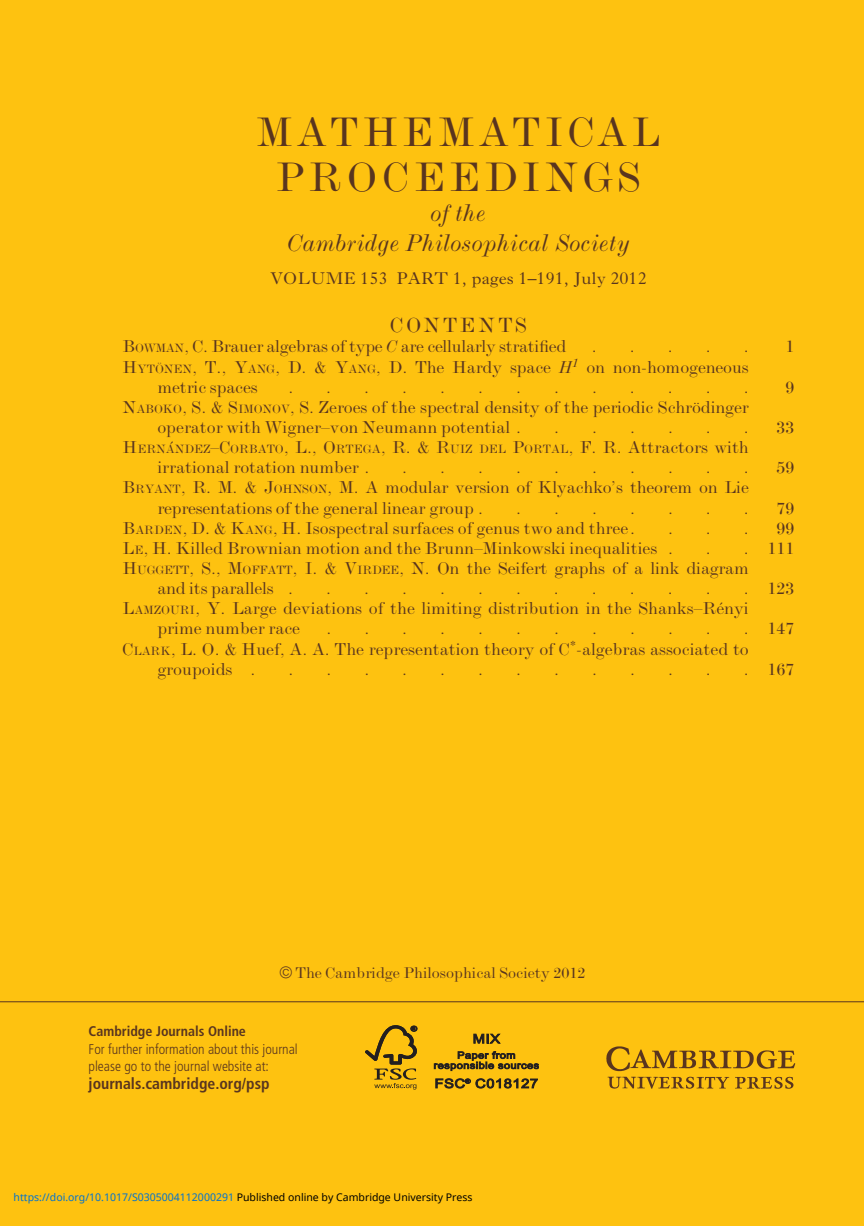
<style>
.page{position:relative;width:864px;height:1226px;background:#fff}
.page>*{position:absolute;margin:0;border:0;box-sizing:border-box;transform-origin:0 0}
.t1{font:expanded 42px/45.5px "Modern";letter-spacing:.1em;color:#59351f;text-align:center}
.t2{font:italic expanded 24.5px/29.8px "Modern";letter-spacing:.02em;color:#59351f;text-align:center}
.t3{font:expanded 21px "Modern";letter-spacing:.145em;color:#59351f}
.t4{font:expanded 17.5px/20.1px "Modern";color:#59351f}
.t5{font:17.5px "Imprint";color:#59351f}
.t6{font:expanded 15.75px "Modern";color:#59351f}
.t7{font:700 condensed 15.75px "Frutiger";color:#59351f}
.t8{font:300 condensed 14px/17.5px "Frutiger";color:#59351f}
.t9{font:700 condensed 14px "Frutiger";color:#59351f}
.t10{font:10.5px "Noto Sans";color:#0172cf}
.s1{font-size:12.25px}
.s2{font-style:italic}
.s3{font-family:"Helvetica";font-stretch:normal}
.s4{color:#000}
</style>
<div class="page">
<svg style="left:863px;top:0;width:1px;height:1225px"></svg>
<div style="left:0;top:0;width:863px;height:1225px;background:#fec210"></div>
<img style="left:606px;top:1046px;width:190px;height:43px">
<hr style="left:0;top:1001px;width:863px;height:1px;background:#59351f">
<svg style="left:365px;top:1025px;width:52px;height:64px"></svg>
<svg style="left:473px;top:1033px;width:27px;height:11px"></svg>
<svg style="left:433px;top:1051px;width:105px;height:19px"></svg>
<svg style="left:435px;top:1078px;width:103px;height:10px"></svg>
<h1 class="t1" style="left:256px;top:114px;width:405px">MATHEMATICAL<br>PROCEEDINGS</h1>
<h2 class="t2" style="left:287px;top:201px;width:344px">of the<br>Cambridge Philosophical Society</h2>
<p class="t5" style="left:270px;top:272px;width:378px">VOLUME 153 PART 1, pages 1–191, July 2012</p>
<p class="t3" style="left:390px;top:318px;width:138px">CONTENTS</p>
<p class="t4" style="left:122px;top:338px;width:445px">B<span class="s1">OWMAN</span>, C. Brauer algebras of type <span class="s2">C</span> are cellularly stratified</p>
<p class="t4" style="left:591px;top:338px;width:6px">.</p>
<p class="t4" style="left:629px;top:338px;width:6px">.</p>
<p class="t4" style="left:667px;top:338px;width:6px">.</p>
<p class="t4" style="left:705px;top:338px;width:6px">.</p>
<p class="t4" style="left:743px;top:338px;width:6px">.</p>
<p class="t4" style="left:785px;top:338px;width:10px">1</p>
<p class="t4" style="left:157px;top:359px;width:592px;text-indent:-35px">H<span class="s1">YTÖNEN</span>, T., Y<span class="s1">ANG</span>, D. &amp; Y<span class="s1">ANG</span>, D. The Hardy space <span class="s2">H</span><sup>1</sup> on non-homogeneous metric spaces</p>
<p class="t4" style="left:288px;top:379px;width:6px">.</p>
<p class="t4" style="left:326px;top:379px;width:6px">.</p>
<p class="t4" style="left:364px;top:379px;width:6px">.</p>
<p class="t4" style="left:402px;top:379px;width:6px">.</p>
<p class="t4" style="left:440px;top:379px;width:6px">.</p>
<p class="t4" style="left:478px;top:379px;width:6px">.</p>
<p class="t4" style="left:516px;top:379px;width:6px">.</p>
<p class="t4" style="left:554px;top:379px;width:6px">.</p>
<p class="t4" style="left:591px;top:379px;width:6px">.</p>
<p class="t4" style="left:629px;top:379px;width:6px">.</p>
<p class="t4" style="left:667px;top:379px;width:6px">.</p>
<p class="t4" style="left:705px;top:379px;width:6px">.</p>
<p class="t4" style="left:743px;top:379px;width:6px">.</p>
<p class="t4" style="left:785px;top:379px;width:10px">9</p>
<p class="t4" style="left:157px;top:399px;width:592px;text-indent:-35px">N<span class="s1">ABOKO</span>, S. &amp; S<span class="s1">IMONOV</span>, S. Zeroes of the spectral density of the periodic Schrödinger operator with Wigner–von Neumann potential .</p>
<p class="t4" style="left:554px;top:419px;width:6px">.</p>
<p class="t4" style="left:592px;top:419px;width:6px">.</p>
<p class="t4" style="left:629px;top:419px;width:6px">.</p>
<p class="t4" style="left:667px;top:419px;width:6px">.</p>
<p class="t4" style="left:705px;top:419px;width:6px">.</p>
<p class="t4" style="left:743px;top:419px;width:6px">.</p>
<p class="t4" style="left:776px;top:419px;width:19px">33</p>
<p class="t4" style="left:157px;top:439px;width:592px;text-indent:-35px">H<span class="s1">ERNA</span>´<span class="s1">NDEZ</span>–C<span class="s1">ORBATO</span>, L., O<span class="s1">RTEGA</span>, R. &amp; R<span class="s1">UIZ DEL</span> P<span class="s1">ORTAL</span>, F. R. Attractors with irrational rotation number .</p>
<p class="t4" style="left:402px;top:459px;width:6px">.</p>
<p class="t4" style="left:440px;top:459px;width:6px">.</p>
<p class="t4" style="left:478px;top:459px;width:6px">.</p>
<p class="t4" style="left:516px;top:459px;width:6px">.</p>
<p class="t4" style="left:554px;top:459px;width:6px">.</p>
<p class="t4" style="left:592px;top:459px;width:6px">.</p>
<p class="t4" style="left:629px;top:459px;width:6px">.</p>
<p class="t4" style="left:667px;top:459px;width:6px">.</p>
<p class="t4" style="left:705px;top:459px;width:6px">.</p>
<p class="t4" style="left:743px;top:459px;width:6px">.</p>
<p class="t4" style="left:776px;top:459px;width:19px">59</p>
<p class="t4" style="left:157px;top:479px;width:592px;text-indent:-35px">B<span class="s1">RYANT</span>, R. M. &amp; J<span class="s1">OHNSON</span>, M. A modular version of Klyachko’s theorem on Lie representations of the general linear group .</p>
<p class="t4" style="left:516px;top:499px;width:6px">.</p>
<p class="t4" style="left:554px;top:499px;width:6px">.</p>
<p class="t4" style="left:592px;top:499px;width:6px">.</p>
<p class="t4" style="left:629px;top:499px;width:6px">.</p>
<p class="t4" style="left:667px;top:499px;width:6px">.</p>
<p class="t4" style="left:705px;top:499px;width:6px">.</p>
<p class="t4" style="left:743px;top:499px;width:6px">.</p>
<p class="t4" style="left:776px;top:500px;width:19px">79</p>
<p class="t4" style="left:123px;top:520px;width:513px">B<span class="s1">ARDEN</span>, D. &amp; K<span class="s1">ANG</span>, H. Isospectral surfaces of genus two and three.</p>
<p class="t4" style="left:667px;top:520px;width:6px">.</p>
<p class="t4" style="left:705px;top:520px;width:6px">.</p>
<p class="t4" style="left:743px;top:520px;width:6px">.</p>
<p class="t4" style="left:776px;top:520px;width:19px">99</p>
<p class="t4" style="left:123px;top:540px;width:551px">L<span class="s1">E</span>, H. Killed Brownian motion and the Brunn–Minkowski inequalities .</p>
<p class="t4" style="left:705px;top:540px;width:6px">.</p>
<p class="t4" style="left:743px;top:540px;width:52px">. 111</p>
<p class="t4" style="left:122px;top:560px;width:627px">H<span class="s1">UGGETT</span>, S., M<span class="s1">OFFATT</span>, I. &amp; V<span class="s1">IRDEE</span>, N. On the Seifert graphs of a link diagram</p>
<p class="t4" style="left:157px;top:580px;width:137px">and its parallels .</p>
<p class="t4" style="left:326px;top:580px;width:6px">.</p>
<p class="t4" style="left:364px;top:580px;width:6px">.</p>
<p class="t4" style="left:402px;top:580px;width:6px">.</p>
<p class="t4" style="left:440px;top:580px;width:6px">.</p>
<p class="t4" style="left:478px;top:580px;width:6px">.</p>
<p class="t4" style="left:516px;top:580px;width:6px">.</p>
<p class="t4" style="left:553px;top:580px;width:6px">.</p>
<p class="t4" style="left:591px;top:580px;width:6px">.</p>
<p class="t4" style="left:629px;top:580px;width:6px">.</p>
<p class="t4" style="left:667px;top:580px;width:6px">.</p>
<p class="t4" style="left:705px;top:580px;width:6px">.</p>
<p class="t4" style="left:743px;top:580px;width:52px">. 123</p>
<p class="t4" style="left:123px;top:600px;width:627px">L<span class="s1">AMZOURI</span>, Y. Large deviations of the limiting distribution in the Shanks–Rényi</p>
<p class="t4" style="left:157px;top:620px;width:144px">prime number race</p>
<p class="t4" style="left:326px;top:620px;width:6px">.</p>
<p class="t4" style="left:364px;top:620px;width:6px">.</p>
<p class="t4" style="left:402px;top:620px;width:6px">.</p>
<p class="t4" style="left:440px;top:620px;width:6px">.</p>
<p class="t4" style="left:478px;top:620px;width:6px">.</p>
<p class="t4" style="left:516px;top:620px;width:6px">.</p>
<p class="t4" style="left:554px;top:620px;width:6px">.</p>
<p class="t4" style="left:592px;top:620px;width:6px">.</p>
<p class="t4" style="left:629px;top:620px;width:6px">.</p>
<p class="t4" style="left:667px;top:620px;width:6px">.</p>
<p class="t4" style="left:705px;top:620px;width:6px">.</p>
<p class="t4" style="left:743px;top:620px;width:52px">. 147</p>
<p class="t4" style="left:123px;top:640px;width:627px">C<span class="s1">LARK</span>, L. O. &amp; Huef, A. A. The representation theory of C<sup>*</sup>-algebras associated to</p>
<p class="t4" style="left:157px;top:661px;width:99px">groupoids .</p>
<p class="t4" style="left:288px;top:661px;width:6px">.</p>
<p class="t4" style="left:326px;top:661px;width:6px">.</p>
<p class="t4" style="left:364px;top:661px;width:6px">.</p>
<p class="t4" style="left:402px;top:661px;width:6px">.</p>
<p class="t4" style="left:440px;top:661px;width:6px">.</p>
<p class="t4" style="left:478px;top:661px;width:6px">.</p>
<p class="t4" style="left:516px;top:661px;width:6px">.</p>
<p class="t4" style="left:554px;top:661px;width:6px">.</p>
<p class="t4" style="left:592px;top:661px;width:6px">.</p>
<p class="t4" style="left:629px;top:661px;width:6px">.</p>
<p class="t4" style="left:667px;top:661px;width:6px">.</p>
<p class="t4" style="left:705px;top:661px;width:6px">.</p>
<p class="t4" style="left:743px;top:661px;width:52px">. 167</p>
<p class="t6" style="left:280px;top:967px;width:306px"><span class="s3">©</span> The Cambridge Philosophical Society 2012</p>
<p class="t9" style="left:89px;top:1025px;width:159px">Cambridge Journals Online</p>
<p class="t8" style="left:89px;top:1041px;width:210px">For further information about this journal please go to the journal website at:</p>
<p class="t7" style="left:89px;top:1076px;width:182px">journals.cambridge.org/psp</p>
<p class="t10" style="left:14px;top:1189px;width:460px">https://doi.org/10.1017/S0305004112000291 <span class="s4">Published online by Cambridge University Press</span></p>
</div>
